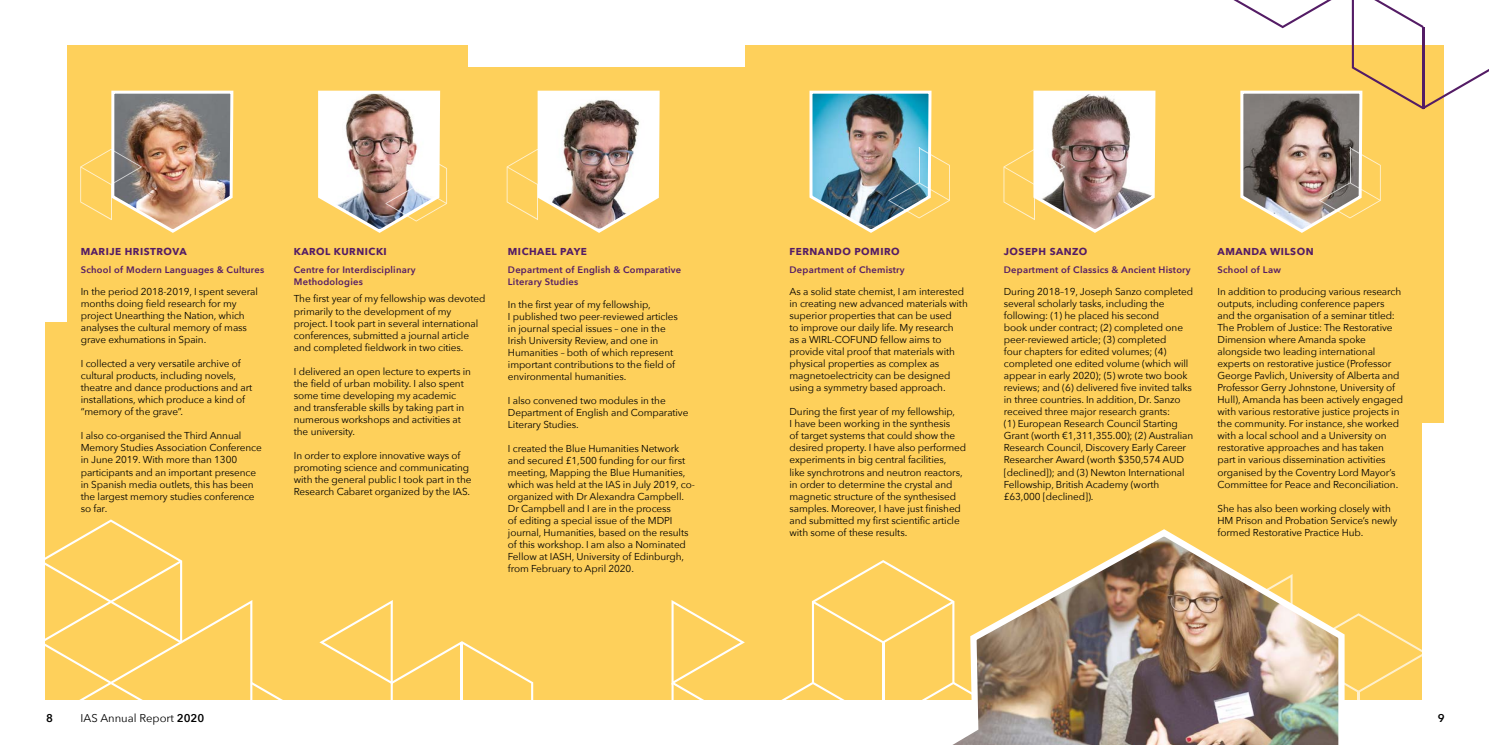
<style>
.page{position:relative;width:1489px;height:745px;background:#fff}
.page>*{position:absolute;margin:0;border:0;box-sizing:border-box;transform-origin:0 0}
.t1{font:11.25px "Avenir Next";color:#000}
.t2{font:600 11.25px "Avenir Next";color:#000}
.t3{font:10px/12px "Avenir Next";letter-spacing:-.01em;color:#000}
.t4{font:700 10px "Avenir Next";letter-spacing:.05em;color:#541c65}
.t5{font:600 9.38px/12.5px "Avenir Next";letter-spacing:.025em;color:#541c65}
.s1{font-weight:600}
</style>
<div class="page">
<div style="left:45px;top:45px;width:1398px;height:654px;background:#fed05b"></div>
<div style="left:468px;top:39px;width:276px;height:27px;background:#fff"></div>
<div style="left:33px;top:45px;width:33px;height:276px;background:#fff"></div>
<div style="left:1422px;top:423px;width:33px;height:276px;background:#fff"></div>
<svg style="left:1347px;top:613px;width:75px;height:87px"></svg>
<svg style="left:1003px;top:90px;width:153px;height:143px"></svg>
<svg style="left:1233px;top:0;width:255px;height:235px"></svg>
<img style="left:80px;top:90px;width:154px;height:143px">
<img style="left:318px;top:90px;width:129px;height:143px">
<img style="left:506px;top:90px;width:154px;height:143px">
<img style="left:809px;top:90px;width:140px;height:143px">
<svg style="left:45px;top:519px;width:488px;height:181px"></svg>
<hr style="left:461px;top:642px;width:2px;height:81px;background:#fff">
<svg style="left:601px;top:600px;width:171px;height:100px"></svg>
<img style="left:772px;top:529px;width:575px;height:215px">
<p class="t4" style="left:81px;top:242px;width:107px">MARIJE HRISTROVA</p>
<p class="t5" style="left:81px;top:263px;width:185px">School of Modern Languages &amp; Cultures</p>
<p class="t3" style="left:81px;top:285px;width:178px">In the period 2018-2019, I spent several months doing field research for my project Unearthing the Nation, which analyses the cultural memory of mass grave exhumations in Spain.</p>
<p class="t3" style="left:81px;top:357px;width:173px">I collected a very versatile archive of cultural products, including novels, theatre and dance productions and art installations, which produce a kind of “memory of the grave”.</p>
<p class="t3" style="left:81px;top:429px;width:182px">I also co-organised the Third Annual Memory Studies Association Conference in June 2019. With more than 1300 participants and an important presence in Spanish media outlets, this has been the largest memory studies conference so far.</p>
<p class="t4" style="left:294px;top:242px;width:94px">KAROL KURNICKI</p>
<p class="t5" style="left:294px;top:263px;width:123px">Centre for Interdisciplinary<br>Methodologies</p>
<p class="t3" style="left:294px;top:292px;width:193px">The first year of my fellowship was devoted primarily to the development of my project. I took part in several international conferences, submitted a journal article and completed fieldwork in two cities.</p>
<p class="t3" style="left:294px;top:364px;width:179px">I delivered an open lecture to experts in the field of urban mobility. I also spent some time developing my academic and transferable skills by taking part in numerous workshops and activities at the university.</p>
<p class="t3" style="left:294px;top:448px;width:179px">In order to explore innovative ways of promoting science and communicating with the general public I took part in the Research Cabaret organized by the IAS.</p>
<p class="t4" style="left:508px;top:242px;width:80px">MICHAEL PAYE</p>
<p class="t5" style="left:508px;top:263px;width:175px">Department of English &amp; Comparative<br>Literary Studies</p>
<p class="t3" style="left:508px;top:298px;width:171px">In the first year of my fellowship,<br>I published two peer-reviewed articles in journal special issues – one in the Irish University Review, and one in Humanities – both of which represent important contributions to the field of environmental humanities.</p>
<p class="t3" style="left:508px;top:394px;width:182px">I also convened two modules in the<br>Department of English and Comparative<br>Literary Studies.</p>
<p class="t3" style="left:508px;top:442px;width:188px">I created the Blue Humanities Network and secured £1,500 funding for our first meeting, Mapping the Blue Humanities, which was held at the IAS in July 2019, co&shy;organized with Dr Alexandra Campbell.<br>Dr Campbell and I are in the process<br>of editing a special issue of the MDPI journal, Humanities, based on the results of this workshop. I am also a Nominated Fellow at IASH, University of Edinburgh, from February to April 2020.</p>
<p class="t2" style="left:46px;top:708px;width:8px">8</p>
<p class="t1" style="left:81px;top:708px;width:125px">IAS Annual Report <span class="s1">2020</span></p>
<p class="t4" style="left:789px;top:242px;width:112px">FERNANDO POMIRO</p>
<p class="t5" style="left:789px;top:263px;width:117px">Department of Chemistry</p>
<p class="t3" style="left:789px;top:285px;width:180px">As a solid state chemist, I am interested in creating new advanced materials with superior properties that can be used<br>to improve our daily life. My research<br>as a WIRL-COFUND fellow aims to provide vital proof that materials with physical properties as complex as magnetoelectricity can be designed using a symmetry based approach.</p>
<p class="t3" style="left:789px;top:405px;width:178px">During the first year of my fellowship,<br>I have been working in the synthesis<br>of target systems that could show the desired property. I have also performed experiments in big central facilities,<br>like synchrotrons and neutron reactors, in order to determine the crystal and magnetic structure of the synthesised samples. Moreover, I have just finished and submitted my first scientific article with some of these results.</p>
<p class="t4" style="left:1003px;top:242px;width:85px">JOSEPH SANZO</p>
<p class="t5" style="left:1003px;top:263px;width:188px">Department of Classics &amp; Ancient History</p>
<p class="t3" style="left:1003px;top:285px;width:191px">During 2018–19, Joseph Sanzo completed several scholarly tasks, including the following: (1) he placed his second<br>book under contract; (2) completed one peer-reviewed article; (3) completed<br>four chapters for edited volumes; (4) completed one edited volume (which will appear in early 2020); (5) wrote two book reviews; and (6) delivered five invited talks in three countries. In addition, Dr. Sanzo received three major research grants:<br>(1) European Research Council Starting Grant (worth €1,311,355.00); (2) Australian Research Council, Discovery Early Career Researcher Award (worth $350,574 AUD [declined]); and (3) Newton International Fellowship, British Academy (worth £63,000 [declined]).</p>
<p class="t4" style="left:1217px;top:242px;width:98px">AMANDA WILSON</p>
<p class="t5" style="left:1217px;top:263px;width:65px">School of Law</p>
<p class="t3" style="left:1217px;top:285px;width:187px">In addition to producing various research outputs, including conference papers and the organisation of a seminar titled:<br>The Problem of Justice: The Restorative Dimension where Amanda spoke alongside two leading international experts on restorative justice (Professor George Pavlich, University of Alberta and Professor Gerry Johnstone, University of Hull), Amanda has been actively engaged with various restorative justice projects in the community. For instance, she worked with a local school and a University on restorative approaches and has taken part in various dissemination activities organised by the Coventry Lord Mayor’s Committee for Peace and Reconciliation.</p>
<p class="t3" style="left:1217px;top:501px;width:181px">She has also been working closely with<br>HM Prison and Probation Service’s newly formed Restorative Practice Hub.</p>
<p class="t2" style="left:1437px;top:708px;width:8px">9</p>
</div>
